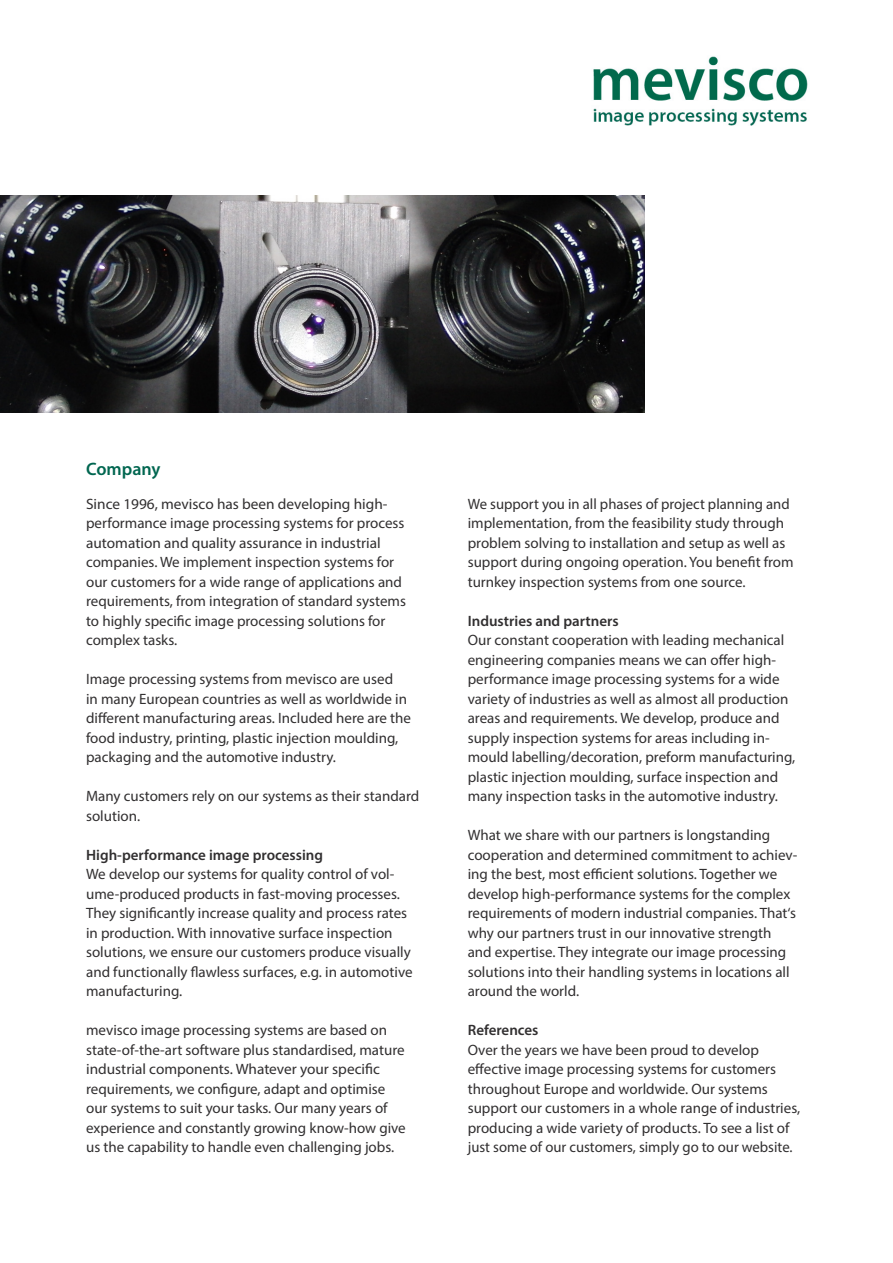
<style>
.page{position:relative;width:893px;height:1263px;background:#fff}
.page>*{position:absolute;margin:0;border:0;box-sizing:border-box;transform-origin:0 0}
.t1{font:600 18px "Myriad Pro";color:#006650}
.t2{font:15px/19.5px "Myriad Pro";color:#312f30}
.t3{font:600 15px "Myriad Pro";color:#312f30}
</style>
<div class="page">
<img style="left:0;top:196px;width:644px;height:216px">
<img style="left:593px;top:56px;width:215px;height:70px">
<p class="t1" style="left:86px;top:457px;width:76px">Company</p>
<p class="t2" style="left:86px;top:494px;width:321px">Since 1996, mevisco has been developing high&shy;performance image processing systems for process automation and quality assurance in industrial companies. We implement inspection systems for our customers for a wide range of applications and requirements, from integration of standard systems to highly specific image processing solutions for complex tasks.</p>
<p class="t2" style="left:86px;top:669px;width:326px">Image processing systems from mevisco are used<br>in many European countries as well as worldwide in different manufacturing areas. Included here are the food industry, printing, plastic injection moulding, packaging and the automotive industry.</p>
<p class="t2" style="left:86px;top:786px;width:335px">Many customers rely on our systems as their standard solution.</p>
<p class="t3" style="left:86px;top:845px;width:238px">High-performance image processing</p>
<p class="t2" style="left:86px;top:864px;width:328px">We develop our systems for quality control of vol&shy;ume-produced products in fast-moving processes.<br>They significantly increase quality and process rates in production. With innovative surface inspection solutions, we ensure our customers produce visually and functionally flawless surfaces, e.g. in automotive manufacturing.</p>
<p class="t2" style="left:86px;top:1020px;width:321px">mevisco image processing systems are based on state-of-the-art software plus standardised, mature industrial components. Whatever your specific requirements, we configure, adapt and optimise our systems to suit your tasks. Our many years of experience and constantly growing know-how give</p>
<p class="t2" style="left:86px;top:1137px;width:310px">us the capability to handle even challenging jobs.</p>
<p class="t2" style="left:468px;top:494px;width:327px">We support you in all phases of project planning and implementation, from the feasibility study through problem solving to installation and setup as well as support during ongoing operation. You benefit from turnkey inspection systems from one source.</p>
<p class="t3" style="left:468px;top:611px;width:152px">Industries and partners</p>
<p class="t2" style="left:468px;top:630px;width:329px">Our constant cooperation with leading mechanical engineering companies means we can offer high&shy;performance image processing systems for a wide variety of industries as well as almost all production areas and requirements. We develop, produce and supply inspection systems for areas including in&shy;mould labelling/decoration, preform manufacturing, plastic injection moulding, surface inspection and many inspection tasks in the automotive industry.</p>
<p class="t2" style="left:468px;top:825px;width:330px">What we share with our partners is longstanding cooperation and determined commitment to achiev&shy;ing the best, most efficient solutions. Together we develop high-performance systems for the complex requirements of modern industrial companies. That‘s why our partners trust in our innovative strength and expertise. They integrate our image processing solutions into their handling systems in locations all around the world.</p>
<p class="t3" style="left:468px;top:1021px;width:72px">References</p>
<p class="t2" style="left:468px;top:1040px;width:334px">Over the years we have been proud to develop effective image processing systems for customers throughout Europe and worldwide. Our systems support our customers in a whole range of industries, producing a wide variety of products. To see a list of just some of our customers, simply go to our website.</p>
</div>
